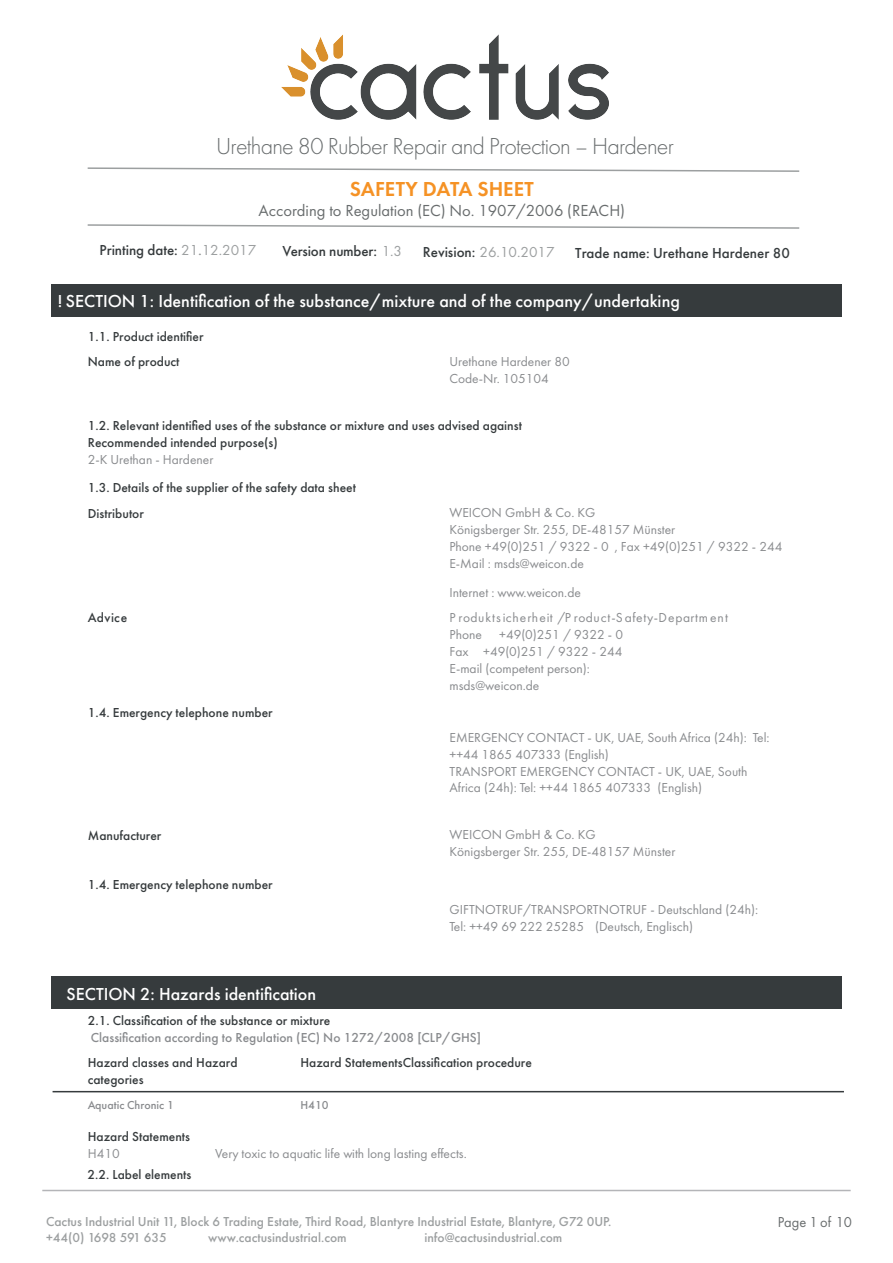
<style>
.page{position:relative;width:893px;height:1263px;background:#fff}
.page>*{position:absolute;margin:0;border:0;box-sizing:border-box;transform-origin:0 0}
.t1{font:300 24px "Futura PT";letter-spacing:-.03em;color:#686c6d}
.t2{font:600 21px "Futura PT";color:#f59225}
.t3{font:500 18px "Futura PT";color:#fff}
.t4{font:16.5px "Futura PT";color:#686c6d}
.t5{font:500 15px "Futura PT";color:#363b3d}
.t6{font:15px "Futura PT";color:#9c9fa0}
.t7{font:15px "Futura PT";color:#686c6d}
.t8{font:13.5px/17px "Futura PT";color:#898b8e}
.t9{font:500 13.5px/25.3px "Futura PT";color:#363b3d}
.t10{font:500 13.5px "Futura PT";color:#9c9fa0}
.t11{font:500 13.5px "Futura PT";color:#898b8e}
.t12{font:13.5px/16.8px "Futura PT";letter-spacing:.06em;color:#898b8e}
.t13{font:500 12px "Futura PT";color:#898b8e}
.s1{font-weight:400;color:#9c9fa0}
.s2{font-weight:500;color:#363b3d}
</style>
<div class="page">
<div style="left:51px;top:285px;width:790px;height:32px;background:#363b3d"></div>
<div style="left:51px;top:977px;width:790px;height:32px;background:#363b3d"></div>
<hr style="left:42px;top:1190px;width:808px;height:1px;background:#b4b5b8">
<hr style="left:53px;top:1091px;width:791px;height:1px;background:#363b3d">
<img style="left:281px;top:34px;width:328px;height:86px">
<svg style="left:87px;top:167px;width:713px;height:5px"></svg>
<svg style="left:87px;top:224px;width:713px;height:5px"></svg>
<h1 class="t1" style="left:216px;top:132px;width:459px">Urethane 80 Rubber Repair and Protection – Hardener</h1>
<h2 class="t2" style="left:350px;top:175px;width:185px">SAFETY DATA SHEET</h2>
<p class="t4" style="left:259px;top:200px;width:368px">According to Regulation (EC) No. 1907/2006 (REACH)</p>
<p class="t5" style="left:99px;top:241px;width:158px">Printing date: <span class="s1">21 12.2017</span></p>
<p class="t6" style="left:198px;top:241px;width:5px">.</p>
<p class="t5" style="left:282px;top:242px;width:121px">Version number: <span class="s1">1.3</span></p>
<p class="t6" style="left:423px;top:243px;width:133px"><span class="s2">Revision:</span> 26.10.2017</p>
<p class="t5" style="left:575px;top:244px;width:216px">Trade name: Urethane Hardener 80</p>
<h3 class="t3" style="left:58px;top:290px;width:623px">! SECTION 1: Identification of the substance/mixture and of the company/undertaking</h3>
<p class="t9" style="left:88px;top:324px;width:117px">1.1. Product identifier<br>Name of product</p>
<p class="t8" style="left:449px;top:353px;width:122px">Urethane Hardener 80<br>Code-Nr. 105104</p>
<p class="t9" style="left:88px;top:417px;width:435px;line-height:17px">1.2. Relevant identified uses of the substance or mixture and uses advised against<br>Recommended intended purpose(s)</p>
<p class="t8" style="left:88px;top:451px;width:127px">2-K Urethan - Hardener</p>
<p class="t9" style="left:88px;top:475px;width:270px">1.3. Details of the supplier of the safety data sheet<br>Distributor</p>
<p class="t8" style="left:449px;top:504px;width:334px">WEICON GmbH &amp; Co. KG<br>Königsberger Str. 255, DE-48157 Münster<br>Phone +49(0)251 / 9322 - 0 , Fax +49(0)251 / 9322 - 244<br>E-Mail : msds@weicon.de</p>
<p class="t8" style="left:449px;top:584px;width:133px">Internet : www.weicon.de</p>
<p class="t9" style="left:88px;top:605px;width:41px">Advice</p>
<p class="t12" style="left:449px;top:609px;width:280px">P roduktsicherheit /P roduct-Safety-Department<br>Phone</p>
<p class="t8" style="left:449px;top:626px;width:175px;text-indent:50px">+49(0)251 / 9322 - 0<br>Fax +49(0)251 / 9322 - 244<br>E-mail (competent person): msds@weicon.de</p>
<p class="t9" style="left:88px;top:700px;width:186px">1.4. Emergency telephone number</p>
<p class="t8" style="left:449px;top:729px;width:321px">EMERGENCY CONTACT - UK, UAE, South Africa (24h): Tel: ++44 1865 407333 (English)<br>TRANSPORT EMERGENCY CONTACT - UK, UAE, South Africa (24h): Tel: ++44 1865 407333 (English)</p>
<p class="t9" style="left:88px;top:823px;width:75px">Manufacturer</p>
<p class="t8" style="left:449px;top:826px;width:227px">WEICON GmbH &amp; Co. KG<br>Königsberger Str. 255, DE-48157 Münster</p>
<p class="t9" style="left:88px;top:872px;width:186px">1.4. Emergency telephone number</p>
<p class="t8" style="left:449px;top:901px;width:310px">GIFTNOTRUF/TRANSPORTNOTRUF - Deutschland (24h):<br>Tel: ++49 69 222 25285 (Deutsch, Englisch)</p>
<h3 class="t3" style="left:67px;top:983px;width:251px">SECTION 2: Hazards identification</h3>
<p class="t9" style="left:88px;top:1008px;width:244px">2.1. Classification of the substance or mixture</p>
<p class="t11" style="left:91px;top:1030px;width:392px">Classification according to Regulation (EC) No 1272/2008 [CLP/GHS]</p>
<p class="t9" style="left:88px;top:1054px;width:151px;line-height:17px">Hazard classes and Hazard categories</p>
<p class="t9" style="left:300px;top:1050px;width:233px">Hazard StatementsClassification procedure</p>
<p class="t13" style="left:88px;top:1097px;width:87px">Aquatic Chronic 1</p>
<p class="t13" style="left:300px;top:1097px;width:30px">H410</p>
<p class="t9" style="left:88px;top:1124px;width:104px">Hazard Statements</p>
<p class="t8" style="left:88px;top:1145px;width:33px">H410</p>
<p class="t8" style="left:215px;top:1145px;width:253px">Very toxic to aquatic life with long lasting effects.</p>
<p class="t9" style="left:87px;top:1162px;width:105px">2.2. Label elements</p>
<p class="t10" style="left:46px;top:1214px;width:566px">Cactus Industrial Unit 11, Block 6 Trading Estate, Third Road, Blantyre Industrial Estate, Blantyre, G72 0UP.</p>
<p class="t7" style="left:777px;top:1214px;width:76px">Page 1 of 10</p>
<p class="t10" style="left:46px;top:1230px;width:122px">+44(0) 1698 591 635</p>
<p class="t10" style="left:208px;top:1230px;width:140px">www.cactusindustrial.com</p>
<p class="t10" style="left:424px;top:1230px;width:139px">info@cactusindustrial.com</p>
</div>
